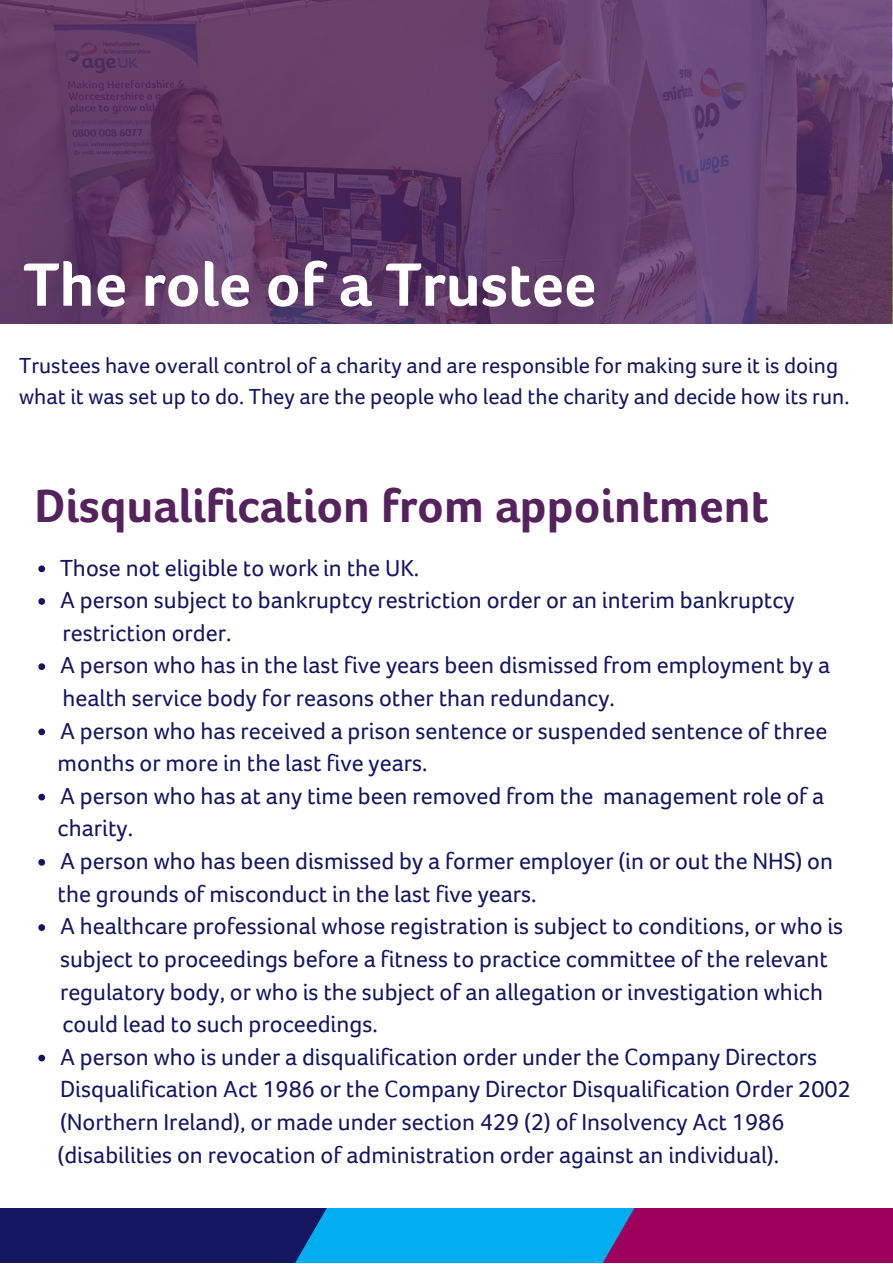
<style>
.page{position:relative;width:893px;height:1264px;background:#fff}
.page>*{position:absolute;margin:0;border:0;box-sizing:border-box;transform-origin:0 0}
.t1{font:700 63px "Foco Age UK";color:#fff}
.t2{font:700 48px "Foco Age UK";color:#55225d}
.t3{font:24px/32.5px "Foco Age UK";color:#141760}
.t4{font:22.5px/31.5px "Foco Age UK";color:#141760}
</style>
<div class="page">
<svg style="left:0;top:0;width:892px;height:323px;background:#633d6a"></svg>
<div style="left:566px;top:1207px;width:326px;height:55px;background:#9e005e"></div>
<div style="left:258px;top:1207px;width:376px;height:55px;background:#00aeef"></div>
<div style="left:0;top:1207px;width:327px;height:55px;background:#141760"></div>
<svg style="left:38px;top:565px;width:7px;height:7px"></svg>
<svg style="left:38px;top:598px;width:7px;height:7px"></svg>
<svg style="left:38px;top:663px;width:7px;height:7px"></svg>
<svg style="left:38px;top:728px;width:7px;height:7px"></svg>
<svg style="left:38px;top:793px;width:7px;height:7px"></svg>
<svg style="left:38px;top:859px;width:7px;height:6px"></svg>
<svg style="left:38px;top:924px;width:7px;height:6px"></svg>
<svg style="left:38px;top:1054px;width:7px;height:7px"></svg>
<p class="t1" style="left:23px;top:250px;width:574px">The role of a Trustee</p>
<p class="t4" style="left:19px;top:349px;width:831px">Trustees have overall control of a charity and are responsible for making sure it is doing what it was set up to do. They are the people who lead the charity and decide how its run.</p>
<p class="t2" style="left:35px;top:479px;width:735px">Disqualification from appointment</p>
<p class="t3" style="left:60px;top:551px;width:360px">Those not eligible to work in the UK.</p>
<p class="t3" style="left:60px;top:584px;width:736px">A person subject to bankruptcy restriction order or an interim bankruptcy</p>
<p class="t3" style="left:62px;top:617px;width:171px">restriction order.</p>
<p class="t3" style="left:60px;top:649px;width:771px">A person who has in the last five years been dismissed from employment by a</p>
<p class="t3" style="left:62px;top:682px;width:554px">health service body for reasons other than redundancy.</p>
<p class="t3" style="left:60px;top:714px;width:768px">A person who has received a prison sentence or suspended sentence of three</p>
<p class="t3" style="left:58px;top:747px;width:371px">months or more in the last five years.</p>
<p class="t3" style="left:60px;top:779px;width:765px">A person who has at any time been removed from the management role of a</p>
<p class="t3" style="left:58px;top:812px;width:77px">charity.</p>
<p class="t3" style="left:60px;top:845px;width:774px">A person who has been dismissed by a former employer (in or out the NHS) on</p>
<p class="t3" style="left:58px;top:877px;width:480px">the grounds of misconduct in the last five years.</p>
<p class="t3" style="left:60px;top:910px;width:784px">A healthcare professional whose registration is subject to conditions, or who is subject to proceedings before a fitness to practice committee of the relevant regulatory body, or who is the subject of an allegation or investigation which</p>
<p class="t3" style="left:62px;top:1008px;width:317px">could lead to such proceedings.</p>
<p class="t3" style="left:60px;top:1040px;width:792px">A person who is under a disqualification order under the Company Directors<br>Disqualification Act 1986 or the Company Director Disqualification Order 2002 (Northern Ireland), or made under section 429 (2) of Insolvency Act 1986</p>
<p class="t3" style="left:58px;top:1138px;width:723px">(disabilities on revocation of administration order against an individual).</p>
</div>
